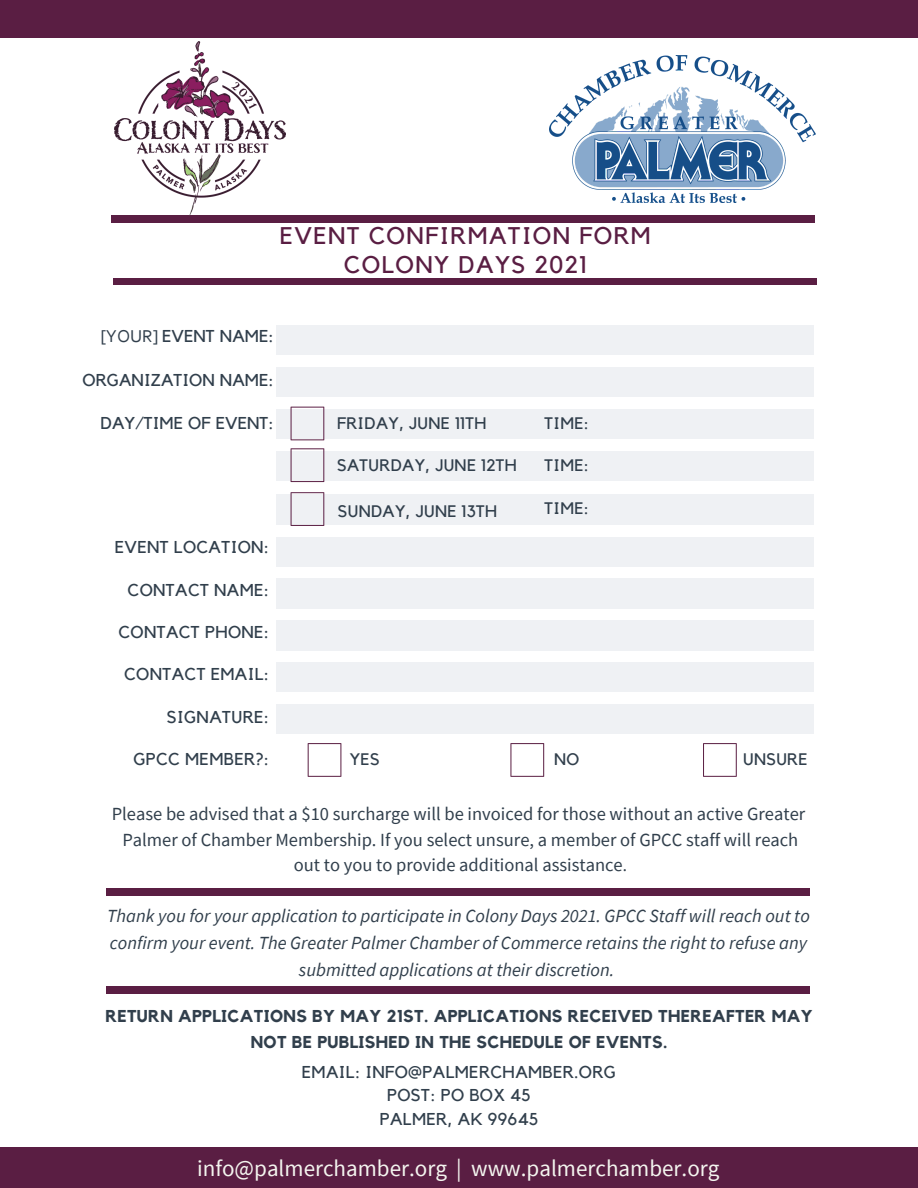
<style>
.page{position:relative;width:918px;height:1188px;background:#fff}
.page>*{position:absolute;margin:0;border:0;box-sizing:border-box;transform-origin:0 0}
.t1{font:24px "Kollektif";letter-spacing:.06em;color:#5a1e43}
.t2{font:23.1px "Source Sans Pro";color:#f4f5ef}
.t3{font:italic 18.45px/27px "Source Sans Pro";color:#313f4c;text-align:center}
.t4{font:18.45px/25.7px "Source Sans Pro";color:#313f4c;text-align:center}
.t5{font:17.1px "Kollektif";letter-spacing:.02em;color:#313f4c}
.t6{font:700 17.1px/25.3px "Kollektif";letter-spacing:.02em;color:#313f4c;text-align:center}
.t7{font:17.1px "Kollektif";color:#313f4c}
.t8{font:16.65px "Kollektif";letter-spacing:.02em;color:#313f4c}
.s1{font-family:"Corbel";font-size:18px}
.s2{font-family:"Minion Pro"}
</style>
<div class="page">
<div style="left:276px;top:326px;width:538px;height:29px;background:#eff1f4"></div>
<div style="left:276px;top:367px;width:537px;height:30px;background:#eff1f4"></div>
<div style="left:276px;top:409px;width:538px;height:30px;background:#eff1f4"></div>
<div style="left:276px;top:451px;width:537px;height:29px;background:#eff1f4"></div>
<div style="left:0;top:0;width:918px;height:37px;background:#5a1e43"></div>
<div style="left:112px;top:216px;width:703px;height:7px;background:#5a1e43"></div>
<div style="left:113px;top:278px;width:703px;height:7px;background:#5a1e43"></div>
<div style="left:107px;top:889px;width:703px;height:7px;background:#5a1e43"></div>
<div style="left:0;top:1148px;width:918px;height:40px;background:#5a1e43"></div>
<img style="left:115px;top:41px;width:171px;height:175px">
<img style="left:550px;top:55px;width:265px;height:148px">
<div style="left:276px;top:537px;width:538px;height:29px;background:#eff1f4"></div>
<div style="left:276px;top:579px;width:537px;height:29px;background:#eff1f4"></div>
<div style="left:276px;top:621px;width:538px;height:29px;background:#eff1f4"></div>
<div style="left:276px;top:663px;width:537px;height:29px;background:#eff1f4"></div>
<div style="left:276px;top:704px;width:538px;height:29px;background:#eff1f4"></div>
<div style="left:276px;top:495px;width:537px;height:29px;background:#eff1f4"></div>
<svg style="left:291px;top:407px;width:33px;height:33px"></svg>
<svg style="left:291px;top:448px;width:33px;height:34px"></svg>
<svg style="left:291px;top:492px;width:33px;height:34px"></svg>
<svg style="left:308px;top:743px;width:33px;height:34px"></svg>
<svg style="left:510px;top:743px;width:34px;height:34px"></svg>
<svg style="left:703px;top:743px;width:34px;height:34px"></svg>
<div style="left:107px;top:986px;width:703px;height:7px;background:#5a1e43"></div>
<p class="t1" style="left:280px;top:225px;width:372px">EVENT CONFIRMATION FORM</p>
<p class="t1" style="left:344px;top:254px;width:244px">COLONY DAYS 2021</p>
<p class="t7" style="left:101px;top:329px;width:174px"><span class="s1">[YOUR]</span> EVENT NAME:</p>
<p class="t7" style="left:83px;top:372px;width:193px">ORGANIZATION NAME:</p>
<p class="t7" style="left:101px;top:415px;width:175px">DAY/TIME OF EVENT:</p>
<p class="t5" style="left:115px;top:540px;width:156px">EVENT LOCATION:</p>
<p class="t5" style="left:128px;top:582px;width:143px">CONTACT NAME:</p>
<p class="t5" style="left:118px;top:624px;width:152px">CONTACT PHONE:</p>
<p class="t5" style="left:124px;top:667px;width:146px">CONTACT EMAIL:</p>
<p class="t5" style="left:167px;top:709px;width:104px">SIGNATURE:</p>
<p class="t5" style="left:133px;top:751px;width:137px">GPCC MEMBER?:</p>
<p class="t8" style="left:337px;top:415px;width:151px">FRIDAY, JUNE 11TH</p>
<p class="t8" style="left:337px;top:457px;width:181px">SATURDAY, JUNE 12TH</p>
<p class="t8" style="left:338px;top:504px;width:161px">SUNDAY, JUNE 13TH</p>
<p class="t8" style="left:544px;top:415px;width:46px">TIME:</p>
<p class="t8" style="left:544px;top:457px;width:46px">TIME:</p>
<p class="t8" style="left:544px;top:501px;width:46px">TIME:</p>
<p class="t8" style="left:350px;top:752px;width:31px">YES</p>
<p class="t8" style="left:554px;top:752px;width:27px">NO</p>
<p class="t8" style="left:743px;top:752px;width:66px">UNSURE</p>
<p class="t4" style="left:112px;top:801px;width:695px">Please be advised that a $10 surcharge will be invoiced for those without an active Greater<br>Palmer of Chamber Membership. If you select unsure, a member of GPCC staff will reach out to you to provide additional assistance<span class="s2">.</span></p>
<p class="t3" style="left:107px;top:901px;width:704px">Thank you for your application to participate in Colony Days 2021. GPCC Staff will reach out to confirm your event. The Greater Palmer Chamber of Commerce retains the right to refuse any submitted applications at their discretion.</p>
<p class="t6" style="left:105px;top:1005px;width:709px">RETURN APPLICATIONS BY MAY 21ST. APPLICATIONS RECEIVED THEREAFTER MAY<br>NOT BE PUBLISHED IN THE SCHEDULE OF EVENTS.</p>
<p class="t5" style="left:302px;top:1064px;width:316px">EMAIL: INFO@PALMERCHAMBER.ORG</p>
<p class="t5" style="left:387px;top:1088px;width:145px">POST: PO BOX 45</p>
<p class="t5" style="left:380px;top:1111px;width:160px">PALMER, AK 99645</p>
<p class="t2" style="left:197px;top:1154px;width:524px">info@palmerchamber.org | www.palmerchamber.org</p>
</div>
